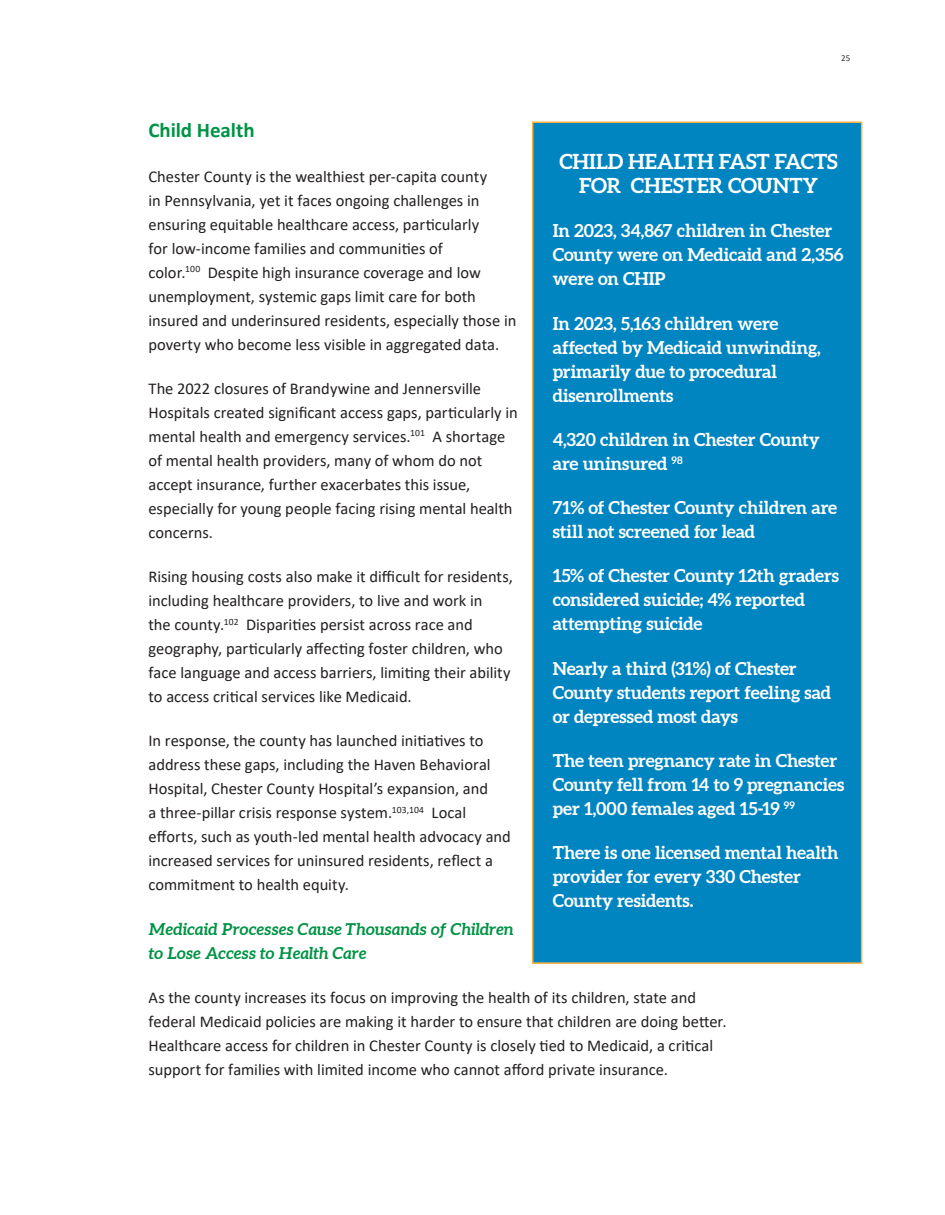
<style>
.page{position:relative;width:945px;height:1215px;background:#fff}
.page>*{position:absolute;margin:0;border:0;box-sizing:border-box;transform-origin:0 0}
.t1{font:700 21px/24px "Aleo";letter-spacing:-.005em;color:#fff;text-align:center}
.t2{font:700 21px "Calibri";color:#009345}
.t3{font:700 18px/24px "Aleo";letter-spacing:-.005em;color:#fff}
.t4{font:16.5px/24px "Calibri";color:#231f20}
.t5{font:italic 700 16.5px/24px "Aleo";letter-spacing:-.005em;color:#009345}
.t6{font:9px "Calibri";color:#323031}
</style>
<div class="page">
<div style="left:532px;top:122px;width:330px;height:842px;background:#0085c1;border:2px solid #fbb041"></div>
<p class="t6" style="left:841px;top:52px;width:11px">25</p>
<p class="t2" style="left:148px;top:115px;width:108px">Child Health</p>
<p class="t4" style="left:148px;top:164px;width:369px">Chester County is the wealthiest per-capita county<br>in Pennsylvania, yet it faces ongoing challenges in ensuring equitable healthcare access, particularly<br>for low-income families and communities of<br>color.<sup>100</sup> Despite high insurance coverage and low unemployment, systemic gaps limit care for both insured and underinsured residents, especially those in poverty who become less visible in aggregated data.</p>
<p class="t4" style="left:148px;top:376px;width:371px">The 2022 closures of Brandywine and Jennersville Hospitals created significant access gaps, particularly in mental health and emergency services.<sup>101</sup> A shortage of mental health providers, many of whom do not accept insurance, further exacerbates this issue, especially for young people facing rising mental health concerns.</p>
<p class="t4" style="left:148px;top:564px;width:366px">Rising housing costs also make it difficult for residents, including healthcare providers, to live and work in<br>the county.<sup>102</sup> Disparities persist across race and geography, particularly affecting foster children, who face language and access barriers, limiting their ability to access critical services like Medicaid.</p>
<p class="t4" style="left:148px;top:728px;width:364px">In response, the county has launched initiatives to address these gaps, including the Haven Behavioral Hospital, Chester County Hospital’s expansion, and<br>a three-pillar crisis response system.<sup>103,104</sup> Local efforts, such as youth-led mental health advocacy and increased services for uninsured residents, reflect a commitment to health equity.</p>
<p class="t5" style="left:148px;top:917px;width:367px">Medicaid Processes Cause Thousands of Children to Lose Access to Health Care</p>
<p class="t4" style="left:148px;top:985px;width:580px">As the county increases its focus on improving the health of its children, state and federal Medicaid policies are making it harder to ensure that children are doing better.<br>Healthcare access for children in Chester County is closely tied to Medicaid, a critical support for families with limited income who cannot afford private insurance.</p>
<p class="t1" style="left:559px;top:150px;width:280px">CHILD HEALTH FAST FACTS<br>FOR CHESTER COUNTY</p>
<p class="t3" style="left:553px;top:220px;width:292px">In 2023, 34,867 children in Chester<br>County were on Medicaid and 2,356 were on CHIP</p>
<p class="t3" style="left:553px;top:312px;width:270px">In 2023, 5,163 children were affected by Medicaid unwinding, primarily due to procedural disenrollments</p>
<p class="t3" style="left:553px;top:428px;width:269px">4,320 children in Chester County are uninsured <sup>98</sup></p>
<p class="t3" style="left:553px;top:496px;width:286px">71% of Chester County children are still not screened for lead</p>
<p class="t3" style="left:553px;top:565px;width:288px">15% of Chester County 12th graders considered suicide; 4% reported attempting suicide</p>
<p class="t3" style="left:553px;top:657px;width:280px">Nearly a third (31%) of Chester<br>County students report feeling sad or depressed most days</p>
<p class="t3" style="left:553px;top:749px;width:293px">The teen pregnancy rate in Chester<br>County fell from 14 to 9 pregnancies per 1,000 females aged 15-19 <sup>99</sup></p>
<p class="t3" style="left:553px;top:841px;width:287px">There is one licensed mental health provider for every 330 Chester<br>County residents.</p>
</div>
